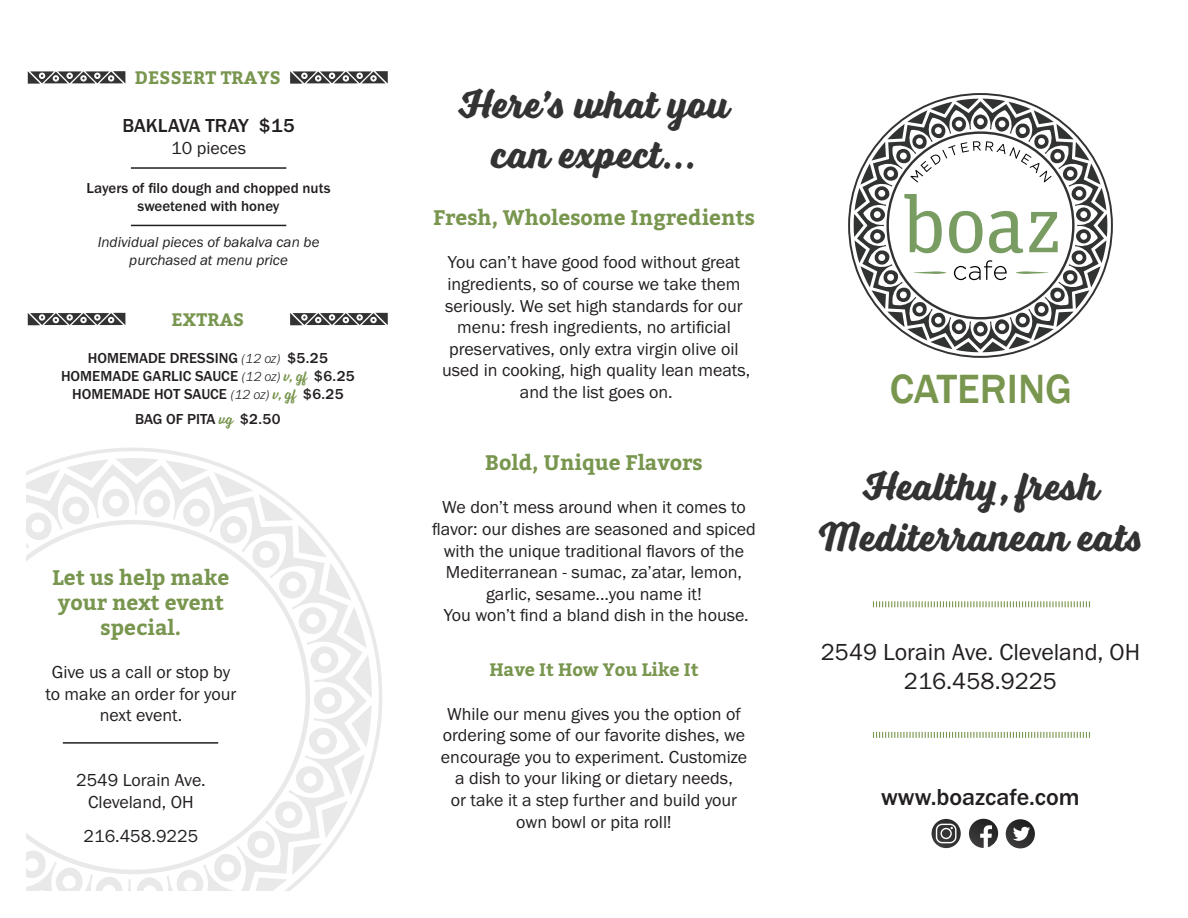
<style>
.page{position:relative;width:1188px;height:918px;background:#fff}
.page>*{position:absolute;margin:0;border:0;box-sizing:border-box;transform-origin:0 0}
.t1{font:700 42px/50.4px "Voltage";color:#333;text-align:center}
.t2{font:500 42px "Franklin Gothic";color:#79964f}
.t3{font:24px/28.8px "Franklin Gothic URW Boo";color:#231f20;text-align:center}
.t4{font:500 24px "Franklin Gothic URW";color:#231f20}
.t5{font:700 21px/25.2px "Bitter";color:#79964f;text-align:center}
.t6{font:500 19.5px "Franklin Gothic URW";color:#231f20}
.t7{font:18px/21.6px "Franklin Gothic URW Boo";color:#231f20;text-align:center}
.t8{font:700 18px "Bitter";letter-spacing:.01em;color:#79964f}
.t9{font:500 15px/18px "Franklin Gothic URW";color:#231f20;text-align:center}
.t10{font:15px/18px "Franklin Gothic URW Boo Ita";color:#231f20;text-align:center}
.s1{font-weight:300;font-style:italic;font-size:13.5px}
.s2{font-family:"Voltage";font-weight:400;color:#79964f}
</style>
<div class="page">
<svg style="left:63px;top:448px;width:319px;height:319px"></svg>
<svg style="left:45px;top:458px;width:327px;height:324px"></svg>
<svg style="left:26px;top:464px;width:341px;height:427px"></svg>
<svg style="left:848px;top:93px;width:265px;height:265px"></svg>
<svg style="left:854px;top:99px;width:253px;height:253px"></svg>
<svg style="left:857px;top:101px;width:247px;height:249px"></svg>
<svg style="left:26px;top:532px;width:269px;height:326px"></svg>
<hr style="left:131px;top:167px;width:155px;height:2px;background:#231f20">
<svg style="left:873px;top:601px;width:217px;height:6px"></svg>
<svg style="left:873px;top:732px;width:217px;height:6px"></svg>
<hr style="left:131px;top:225px;width:155px;height:1px;background:#231f20">
<svg style="left:290px;top:71px;width:98px;height:13px"></svg>
<svg style="left:28px;top:71px;width:97px;height:13px"></svg>
<hr style="left:63px;top:742px;width:155px;height:2px;background:#231f20">
<svg style="left:969px;top:819px;width:29px;height:29px"></svg>
<svg style="left:932px;top:819px;width:29px;height:29px"></svg>
<svg style="left:1006px;top:819px;width:29px;height:29px"></svg>
<svg style="left:290px;top:313px;width:98px;height:12px"></svg>
<svg style="left:28px;top:313px;width:97px;height:12px"></svg>
<p class="t8" style="left:135px;top:64px;width:147px">DESSERT TRAYS</p>
<p class="t6" style="left:122px;top:114px;width:174px">BAKLAVA TRAY $15</p>
<p class="t7" style="left:171px;top:137px;width:76px">10 pieces</p>
<p class="t9" style="left:87px;top:179px;width:245px">Layers of filo dough and chopped nuts sweetened with honey</p>
<p class="t10" style="left:98px;top:233px;width:223px">Individual pieces of bakalva can be purchased at menu price</p>
<p class="t8" style="left:172px;top:306px;width:74px">EXTRAS</p>
<p class="t9" style="left:88px;top:348px;width:242px">HOMEMADE DRESSING <span class="s1">(12 oz)</span> $5.25</p>
<p class="t9" style="left:61px;top:366px;width:295px">HOMEMADE GARLIC SAUCE <span class="s1">(12 oz)</span> <span class="s2">v, gf</span> $6.25</p>
<p class="t9" style="left:72px;top:384px;width:273px">HOMEMADE HOT SAUCE <span class="s1">(12 oz)</span> <span class="s2">v, gf</span> $6.25</p>
<p class="t9" style="left:135px;top:410px;width:147px">BAG OF PITA <span class="s2">vg</span> $2.50</p>
<p class="t5" style="left:53px;top:564px;width:178px">Let us help make your next event special.</p>
<p class="t7" style="left:45px;top:661px;width:192px">Give us a call or stop by to make an order for your next event.</p>
<p class="t7" style="left:76px;top:769px;width:131px">2549 Lorain Ave.</p>
<p class="t7" style="left:88px;top:791px;width:107px">Cleveland, OH</p>
<p class="t7" style="left:84px;top:825px;width:116px">216.458.9225</p>
<p class="t1" style="left:458px;top:78px;width:273px">Here’s what you can expect...</p>
<p class="t5" style="left:433px;top:205px;width:323px">Fresh, Wholesome Ingredients</p>
<p class="t7" style="left:442px;top:251px;width:310px">You can’t have good food without great ingredients, so of course we take them seriously. We set high standards for our menu: fresh ingredients, no artificial preservatives, only extra virgin olive oil used in cooking, high quality lean meats, and the list goes on.</p>
<p class="t5" style="left:485px;top:450px;width:219px">Bold, Unique Flavors</p>
<p class="t7" style="left:432px;top:496px;width:325px">We don’t mess around when it comes to flavor: our dishes are seasoned and spiced with the unique traditional flavors of the Mediterranean - sumac, za’atar, lemon, garlic, sesame...you name it!<br>You won’t find a bland dish in the house.</p>
<p class="t8" style="left:489px;top:656px;width:211px">Have It How You Like It</p>
<p class="t7" style="left:441px;top:702px;width:308px">While our menu gives you the option of ordering some of our favorite dishes, we encourage you to experiment. Customize a dish to your liking or dietary needs,<br>or take it a step further and build your own bowl or pita roll!</p>
<p class="t2" style="left:890px;top:363px;width:184px">CATERING</p>
<p class="t1" style="left:819px;top:461px;width:326px">Healthy, fresh<br>Mediterranean eats</p>
<p class="t3" style="left:821px;top:638px;width:321px">2549 Lorain Ave. Cleveland, OH<br>216.458.9225</p>
<p class="t4" style="left:881px;top:782px;width:200px">www.boazcafe.com</p>
</div>
